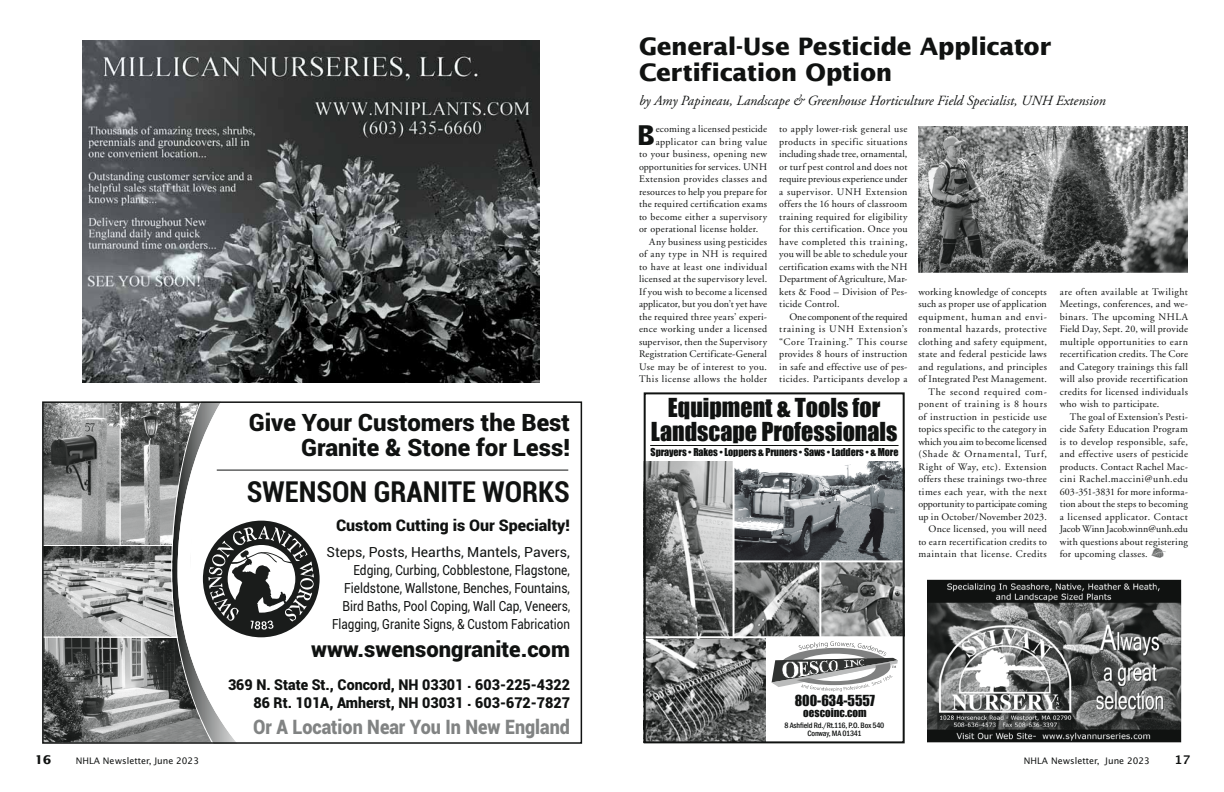
<style>
.page{position:relative;width:1224px;height:792px;background:#fff}
.page>*{position:absolute;margin:0;border:0;box-sizing:border-box;transform-origin:0 0}
.t1{font:700 condensed 29px "Roboto";color:#101211}
.t2{font:700 27.3px "Lucida Sans";color:#101211}
.t3{font:700 24px/26px "Lucida Sans";letter-spacing:-.02em;color:#101211}
.t4{font:900 24px/25px "Roboto";color:#101211;text-align:right}
.t5{font:24px/24px "Impact";color:#101211;text-align:center}
.t6{font:900 22px "Roboto";color:#101211}
.t7{font:900 20px "Roboto";color:#818383;scale:.9 1}
.t8{font:900 16px "Roboto";color:#101211}
.t9{font:900 15px/18px "Roboto";color:#101211;text-align:right;scale:.95 1}
.t10{font:14px/18px "Roboto";color:#101211;text-align:right}
.t11{font:italic 14px "Adobe Garamond";color:#101211}
.t12{font:14px "Impact";color:#101211}
.t13{font:11px "Impact";color:#101211}
.t14{font:10px/12.5px "Adobe Garamond";letter-spacing:.03em;color:#101211;text-align:justify}
.t15{font:10px "Impact";letter-spacing:-.01em;color:#101211}
.t16{font:10px "Adobe Garamond";letter-spacing:.005em;color:#101211}
.t17{font:10px "Adobe Garamond";letter-spacing:.05em;color:#101211}
.t18{font:9px "Lucida Sans";color:#101211}
.t19{font:500 condensed 8px/8px "Franklin Gothic";letter-spacing:-.02em;color:#101211;text-align:center}
.s1{font-family:"Acme Green Garden";font-size:11.2px;color:#696b6a}
.s2{font-weight:700;font-size:12px}
.s3{font-size:10px;color:#fff}
.s4{font-family:"Lucida Grande";font-weight:700;font-size:12px}
</style>
<div class="page">
<img style="left:82px;top:40px;width:457px;height:343px">
<hr style="left:217px;top:470px;width:351px;height:1px;background:#101211">
<svg style="left:45px;top:405px;width:275px;height:336px"></svg>
<div style="left:42px;top:402px;width:540px;height:342px;border:2px solid #101211"></div>
<img style="left:918px;top:127px;width:270px;height:146px">
<img style="left:927px;top:580px;width:255px;height:163px">
<img style="left:647px;top:638px;width:118px;height:102px">
<img style="left:647px;top:461px;width:255px;height:175px">
<svg style="left:772px;top:641px;width:126px;height:51px"></svg>
<hr style="left:650px;top:445px;width:249px;height:1px;background:#101211">
<hr style="left:819px;top:562px;width:2px;height:75px;background:#fff">
<hr style="left:734px;top:560px;width:170px;height:2px;background:#fff">
<hr style="left:733px;top:458px;width:2px;height:180px;background:#fff">
<div style="left:644px;top:392px;width:261px;height:351px;border:2px solid #101211"></div>
<h3 class="t4" style="left:249px;top:409px;width:323px">Give Your Customers the Best<br>Granite &amp; Stone for Less!</h3>
<h1 class="t1" style="left:247px;top:471px;width:325px">SWENSON GRANITE WORKS</h1>
<h3 class="t8" style="left:336px;top:514px;width:235px">Custom Cutting is Our Specialty!</h3>
<h3 class="t10" style="left:327px;top:542px;width:245px">Steps, Posts, Hearths, Mantels, Pavers, Edging, Curbing, Cobblestone, Flagstone, Fieldstone, Wallstone, Benches, Fountains, Bird Baths, Pool Coping, Wall Cap, Veneers, Flagging, Granite Signs, &amp; Custom Fabrication</h3>
<h3 class="t6" style="left:311px;top:633px;width:260px">www.swensongranite.com</h3>
<h3 class="t9" style="left:228px;top:675px;width:361px">369 N. State St., Concord, NH 03301 . 603-225-4322<br>86 Rt. 101A, Amherst, NH 03031 . 603-672-7827</h3>
<h3 class="t7" style="left:253px;top:712px;width:354px">Or A Location Near You In New England</h3>
<h3 class="t3" style="left:639px;top:33px;width:414px">General-Use Pesticide Applicator<br>Certification Option</h3>
<h3 class="t11" style="left:639px;top:93px;width:468px">by Amy Papineau, Landscape &amp; Greenhouse Horticulture Field Specialist, UNH Extension</h3>
<h2 class="t2" style="left:637px;top:118px;width:20px">B</h2>
<p class="t14" style="left:656px;top:123px;width:113px">ecoming a licensed pesticide</p>
<p class="t14" style="left:779px;top:123px;width:130px">to apply lower-risk general use products in specific situations including shade tree, ornamental, or turf pest control and does not require previous experience under a supervisor. UNH Extension offers the 16 hours of classroom training required for eligibility for this certification. Once you have completed this training, you will be able to schedule your certification exams with the NH Department of Agriculture, Mar&shy;kets &amp; Food – Division of Pes&shy;ticide Control.</p>
<p class="t14" style="left:779px;top:311px;width:130px;text-indent:10px">One component of the required training is UNH Extension’s “Core Training.” This course provides 8 hours of instruction in safe and effective use of pes&shy;ticides. Participants develop a</p>
<p class="t14" style="left:656px;top:136px;width:113px">applicator can bring value</p>
<p class="t14" style="left:639px;top:148px;width:130px">to your business, opening new</p>
<p class="t14" style="left:639px;top:161px;width:130px">opportunities for services. UNH</p>
<p class="t14" style="left:639px;top:173px;width:130px">Extension provides classes and</p>
<p class="t14" style="left:639px;top:186px;width:130px">resources to help you prepare for</p>
<p class="t14" style="left:639px;top:198px;width:130px">the required certification exams</p>
<p class="t14" style="left:639px;top:211px;width:130px">to become either a supervisory</p>
<p class="t14" style="left:639px;top:223px;width:121px">or operational license holder.</p>
<p class="t14" style="left:649px;top:236px;width:119px">Any business using pesticides</p>
<p class="t14" style="left:639px;top:248px;width:130px">of any type in NH is required</p>
<p class="t14" style="left:639px;top:261px;width:130px">to have at least one individual</p>
<p class="t14" style="left:639px;top:273px;width:130px">licensed at the supervisory level.</p>
<p class="t14" style="left:639px;top:286px;width:130px">If you wish to become a licensed</p>
<p class="t16" style="left:639px;top:299px;width:130px">applicator, but you don’t yet have</p>
<p class="t14" style="left:639px;top:311px;width:130px">the required three years’ experi-</p>
<p class="t14" style="left:639px;top:323px;width:130px">ence working under a licensed</p>
<p class="t14" style="left:639px;top:336px;width:130px">supervisor, then the Supervisory</p>
<p class="t14" style="left:639px;top:348px;width:130px">Registration Certificate-General</p>
<p class="t14" style="left:639px;top:361px;width:130px">Use may be of interest to you.</p>
<p class="t17" style="left:639px;top:374px;width:130px">This license allows the holder</p>
<p class="t14" style="left:918px;top:286px;width:130px;text-align:right">working knowledge of concepts such as proper use of application equipment, human and envi&shy;ronmental hazards, protective clothing and safety equipment, state and federal pesticide laws and regulations, and principles of Integrated Pest Management.<br>The second required com&shy;ponent of training is 8 hours of instruction in pesticide use topics specific to the category in which you aim to become licensed (Shade &amp; Ornamental, Turf,<br>Right of Way, etc). Extension offers these trainings two-three times each year, with the next opportunity to participate coming up in October/November 2023.<br>Once licensed, you will need to earn recertification credits to maintain that license. Credits</p>
<p class="t14" style="left:1060px;top:285px;width:130px">are often available at Twilight Meetings, conferences, and we&shy;binars. The upcoming NHLA Field Day, Sept. 20, will provide multiple opportunities to earn recertification credits. The Core and Category trainings this fall will also provide recertification credits for licensed individuals who wish to participate.</p>
<h3 class="t5" style="left:651px;top:395px;width:248px">Equipment &amp; Tools for<br>Landscape Professionals</h3>
<p class="t15" style="left:651px;top:445px;width:249px">Sprayers • Rakes • Loppers &amp; Pruners • Saws • Ladders • &amp; More</p>
<p class="t14" style="left:1060px;top:410px;width:130px;text-indent:10px">The goal of Extension’s Pesti&shy;cide Safety Education Program is to develop responsible, safe, and effective users of pesticide products. Contact Rachel Mac&shy;cini Rachel.maccini@unh.edu 603-351-3831 for more informa&shy;tion about the steps to becoming a licensed applicator. Contact Jacob Winn Jacob.winn@unh.edu with questions about registering for upcoming classes. <span class="s1">3</span></p>
<h3 class="t12" style="left:795px;top:690px;width:82px">800-634-5557</h3>
<p class="t13" style="left:803px;top:704px;width:65px">oescoinc.com</p>
<p class="t19" style="left:785px;top:721px;width:101px">8 Ashfield Rd./Rt.116, P.O. Box 540<br>Conway, MA 01341</p>
<p class="t18" style="left:35px;top:756px;width:166px"><span class="s2">16</span><span class="s3">xxxx</span>NHLA Newsletter, June 2023</p>
<p class="t18" style="left:1024px;top:756px;width:168px">NHLA Newsletter, June 2023<span class="s3">xxxx</span><span class="s4">17</span></p>
</div>
